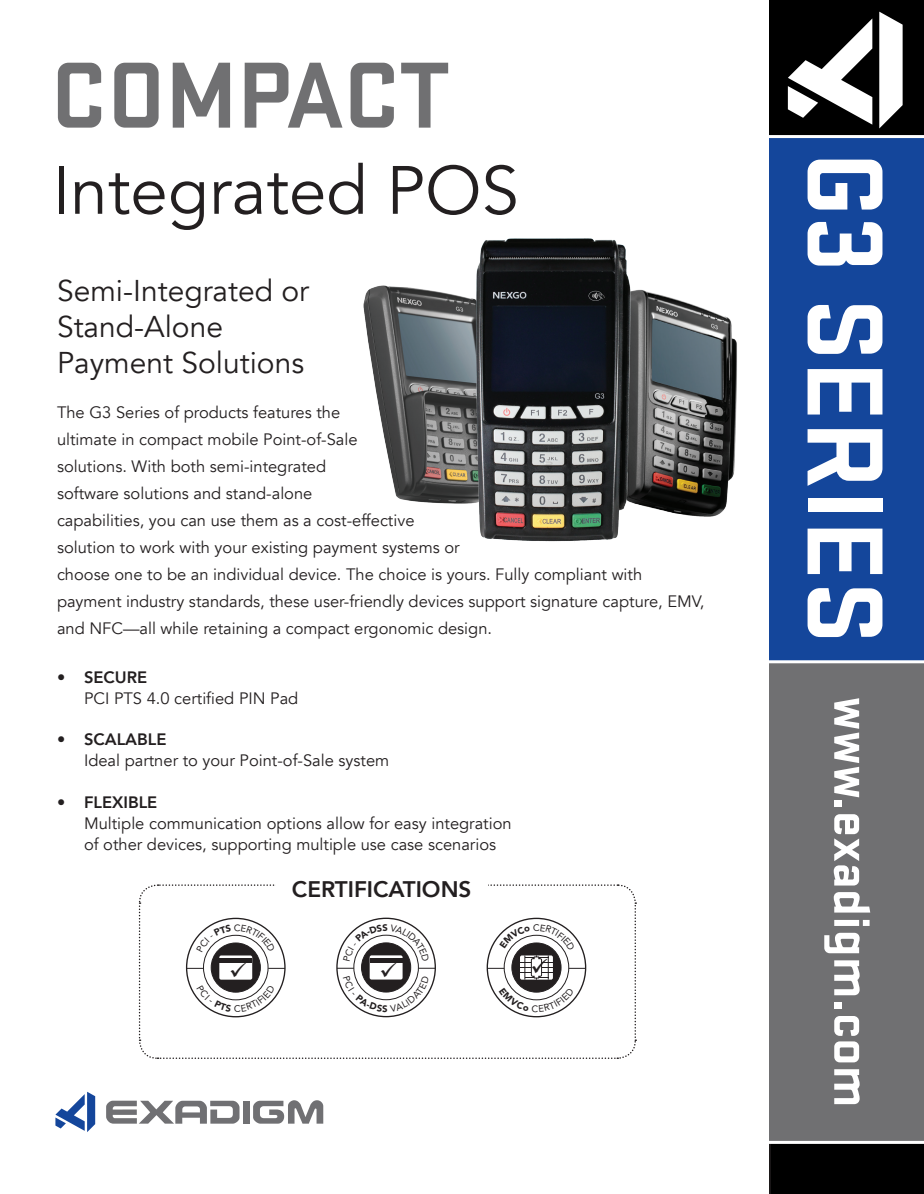
<style>
.page{position:relative;width:924px;height:1194px;background:#fff}
.page>*{position:absolute;margin:0;border:0;box-sizing:border-box;transform-origin:0 0}
.t1{font:700 112.5px "Stratum 1";color:#fff}
.t2{font:700 97.5px "Stratum 1";letter-spacing:-.005em;color:#707072}
.t3{font:67.5px "Avenir";color:#231f20}
.t4{font:700 52.5px "Stratum 1";color:#fff}
.t5{font:30px/36px "Avenir";color:#231f20}
.t6{font:800 22.5px "Avenir";color:#231f20}
.t7{font:16.5px/27px "Avenir";color:#231f20}
.s1{font-weight:800}
</style>
<div class="page">
<div style="left:770px;top:662px;width:154px;height:480px;background:#707072"></div>
<div style="left:770px;top:136px;width:154px;height:526px;background:#14469b"></div>
<div style="left:770px;top:0;width:154px;height:137px;background:#000"></div>
<svg style="left:879px;top:12px;width:24px;height:116px;background:#d2d2d2"></svg>
<svg style="left:788px;top:19px;width:84px;height:106px"></svg>
<div style="left:769px;top:1144px;width:155px;height:50px;background:#000"></div>
<div style="left:243px;top:1101px;width:7px;height:23px;background:#707073"></div>
<svg style="left:253px;top:1100px;width:70px;height:24px"></svg>
<svg style="left:106px;top:1101px;width:134px;height:23px"></svg>
<svg style="left:55px;top:1092px;width:40px;height:40px"></svg>
<hr style="left:762px;top:660px;width:162px;height:3px;background:#fff">
<hr style="left:765px;top:1141px;width:159px;height:3px;background:#fff">
<hr style="left:759px;top:135px;width:165px;height:3px;background:#fff">
<img style="left:363px;top:285px;width:108px;height:219px">
<img style="left:633px;top:289px;width:104px;height:228px">
<img style="left:471px;top:238px;width:162px;height:304px">
<svg style="left:138px;top:884px;width:499px;height:175px"></svg>
<p class="t2" style="left:51px;top:28px;width:401px">COMPACT</p>
<p class="t3" style="left:52px;top:150px;width:468px">Integrated POS</p>
<p class="t5" style="left:57px;top:273px;width:254px">Semi-Integrated or<br>Stand-Alone<br>Payment Solutions</p>
<p class="t7" style="left:57px;top:399px;width:649px">The G3 Series of products features the<br>ultimate in compact mobile Point-of-Sale<br>solutions. With both semi-integrated<br>software solutions and stand-alone<br>capabilities, you can use them as a cost-effective<br>solution to work with your existing payment systems or<br>choose one to be an individual device. The choice is yours. Fully compliant with payment industry standards, these user-friendly devices support signature capture, EMV, and NFC—all while retaining a compact ergonomic design.</p>
<p class="t7" style="left:84px;top:667px;width:216px;line-height:21px;text-indent:-27px"><span class="s1">• SECURE<br></span>PCI PTS 4.0 certified PIN Pad</p>
<p class="t7" style="left:84px;top:730px;width:307px;line-height:21px;text-indent:-27px"><span class="s1">• SCALABLE<br></span>Ideal partner to your Point-of-Sale system</p>
<p class="t7" style="left:84px;top:792px;width:429px;line-height:21px;text-indent:-27px"><span class="s1">• FLEXIBLE<br></span>Multiple communication options allow for easy integration of other devices, supporting multiple use case scenarios</p>
<p class="t6" style="left:292px;top:872px;width:181px">CERTIFICATIONS</p>
<p class="t1" style="left:923px;top:152px;width:494px;rotate:90deg">G3 SERIES</p>
<p class="t4" style="left:888px;top:697px;width:412px;rotate:90deg">www.exadigm.com</p>
</div>
